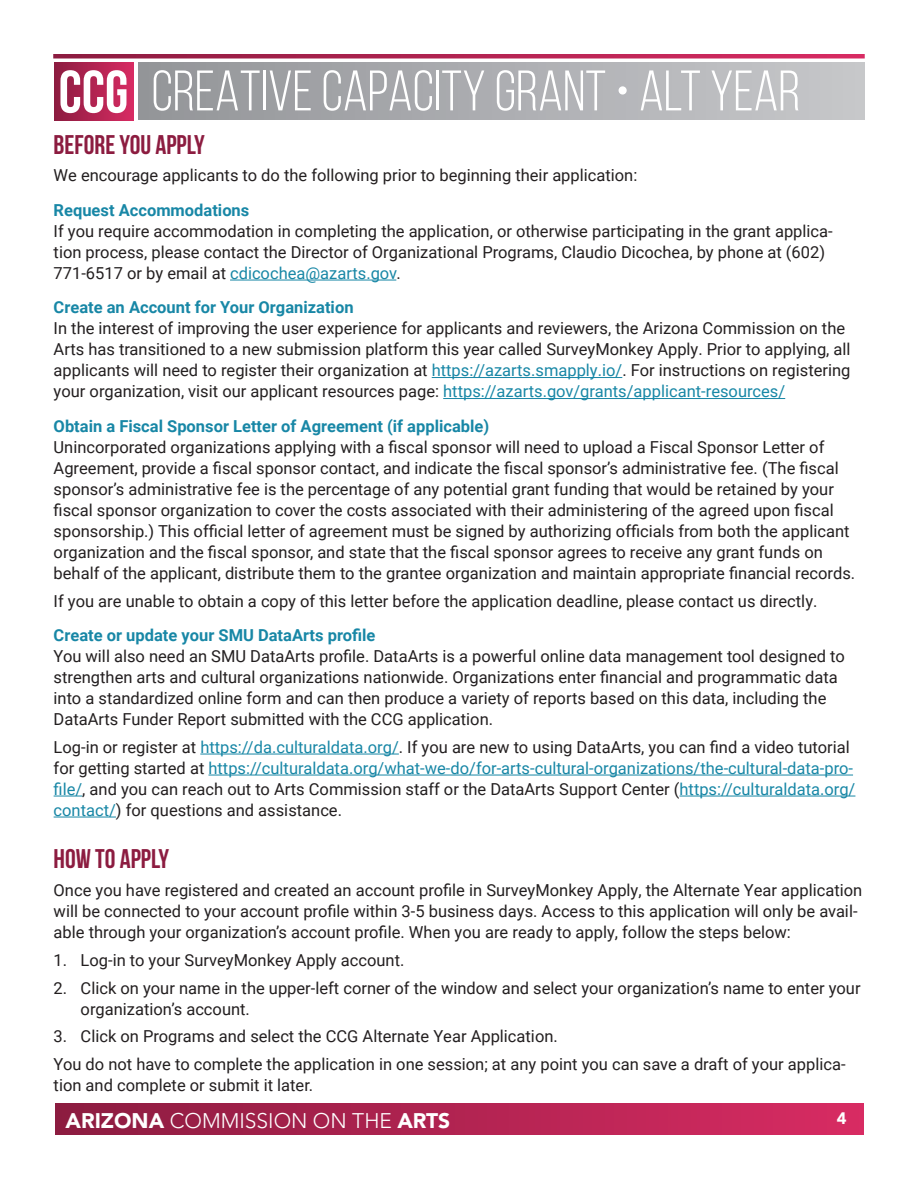
<style>
.page{position:relative;width:918px;height:1188px;background:#fff}
.page>*{position:absolute;margin:0;border:0;box-sizing:border-box;transform-origin:0 0}
.t1{font:57px "Bebas Neue";color:#fff}
.Header_2{font:700 27px "Bebas Neue";color:#8c1c40}
.t2{font:300 21px "Avenir LT Std";color:#fff}
.Body_1{font:16.5px/21px "Roboto";color:#231f20}
.Header_5{font:700 16.5px "Roboto";color:#1887a6}
.t3{font:900 16.5px "Avenir LT Std";color:#fff}
.s1{font-weight:700;font-size:60px}
.s2{color:#1887a6}
.s3{font-weight:900}
</style>
<div class="page">
<div style="left:138px;top:63px;width:727px;height:57px;background:linear-gradient(to right,#939598,#c7c8ca)"></div>
<div style="left:54px;top:63px;width:79px;height:57px;background:linear-gradient(to right,#8c1c40,#d72b62)"></div>
<div style="left:55px;top:1104px;width:809px;height:31px;background:linear-gradient(to right,#8c1c40,#d82b63)"></div>
<svg style="left:53px;top:54px;width:812px;height:4px;background:#b12351"></svg>
<hr style="left:230px;top:280px;width:166px;height:1px;background:#1887a6">
<hr style="left:432px;top:377px;width:190px;height:1px;background:#1887a6">
<hr style="left:443px;top:398px;width:342px;height:1px;background:#1887a6">
<hr style="left:200px;top:754px;width:199px;height:1px;background:#1887a6">
<hr style="left:208px;top:775px;width:645px;height:1px;background:#1887a6">
<svg style="left:54px;top:796px;width:28px;height:1px"></svg>
<hr style="left:680px;top:796px;width:175px;height:1px;background:#1887a6">
<hr style="left:54px;top:817px;width:62px;height:1px;background:#1887a6">
<h1 class="t1" style="left:59px;top:60px;width:743px"><span class="s1">CCG</span> CREATIVE CAPACITY GRANT • ALT YEAR</h1>
<p class="Header_2" style="left:54px;top:129px;width:153px">BEFORE YOU APPLY</p>
<p class="Body_1" style="left:54px;top:164px;width:585px">We encourage applicants to do the following prior to beginning their application:</p>
<p class="Header_5" style="left:54px;top:198px;width:197px">Request Accommodations</p>
<p class="Body_1" style="left:54px;top:220px;width:781px">If you require accommodation in completing the application, or otherwise participating in the grant applica&shy;tion process, please contact the Director of Organizational Programs, Claudio Dicochea, by phone at (602)<br>771-6517 or by email at <span class="s2">cdicochea@azarts.gov</span>.</p>
<p class="Header_5" style="left:54px;top:296px;width:301px">Create an Account for Your Organization</p>
<p class="Body_1" style="left:54px;top:317px;width:799px">In the interest of improving the user experience for applicants and reviewers, the Arizona Commission on the Arts has transitioned to a new submission platform this year called SurveyMonkey Apply. Prior to applying, all applicants will need to register their organization at <span class="s2">https://azarts.smapply.io/</span>. For instructions on registering your organization, visit our applicant resources page: <span class="s2">https://azarts.gov/grants/applicant-resources/</span></p>
<p class="Header_5" style="left:54px;top:414px;width:437px">Obtain a Fiscal Sponsor Letter of Agreement (if applicable)</p>
<p class="Body_1" style="left:54px;top:436px;width:803px">Unincorporated organizations applying with a fiscal sponsor will need to upload a Fiscal Sponsor Letter of Agreement, provide a fiscal sponsor contact, and indicate the fiscal sponsor’s administrative fee. (The fiscal sponsor’s administrative fee is the percentage of any potential grant funding that would be retained by your fiscal sponsor organization to cover the costs associated with their administering of the agreed upon fiscal sponsorship.) This official letter of agreement must be signed by authorizing officials from both the applicant organization and the fiscal sponsor, and state that the fiscal sponsor agrees to receive any grant funds on behalf of the applicant, distribute them to the grantee organization and maintain appropriate financial records.</p>
<p class="Body_1" style="left:54px;top:590px;width:765px">If you are unable to obtain a copy of this letter before the application deadline, please contact us directly.</p>
<p class="Header_5" style="left:54px;top:624px;width:323px">Create or update your SMU DataArts profile</p>
<p class="Body_1" style="left:54px;top:645px;width:793px">You will also need an SMU DataArts profile. DataArts is a powerful online data management tool designed to strengthen arts and cultural organizations nationwide. Organizations enter financial and programmatic data into a standardized online form and can then produce a variety of reports based on this data, including the DataArts Funder Report submitted with the CCG application.</p>
<p class="Body_1" style="left:54px;top:736px;width:803px">Log-in or register at <span class="s2">https://da.culturaldata.org/</span>. If you are new to using DataArts, you can find a video tutorial for getting started at <span class="s2">https://culturaldata.org/what-we-do/for-arts-cultural-organizations/the-cultural-data-pro&shy;file/</span>, and you can reach out to Arts Commission staff or the DataArts Support Center (<span class="s2">https://culturaldata.org/ contact/</span>) for questions and assistance.</p>
<p class="Header_2" style="left:54px;top:844px;width:117px">HOW TO APPLY</p>
<p class="Body_1" style="left:54px;top:879px;width:810px">Once you have registered and created an account profile in SurveyMonkey Apply, the Alternate Year application will be connected to your account profile within 3-5 business days. Access to this application will only be avail&shy;able through your organization’s account profile. When you are ready to apply, follow the steps below:</p>
<p class="Body_1" style="left:54px;top:949px;width:352px">1. Log-in to your SurveyMonkey Apply account.</p>
<p class="Body_1" style="left:81px;top:977px;width:782px;text-indent:-27px">2. Click on your name in the upper-left corner of the window and select your organization’s name to enter your organization’s account.</p>
<p class="Body_1" style="left:54px;top:1025px;width:506px">3. Click on Programs and select the CCG Alternate Year Application.</p>
<p class="Body_1" style="left:54px;top:1053px;width:793px">You do not have to complete the application in one session; at any point you can save a draft of your applica&shy;tion and complete or submit it later.</p>
<p class="t2" style="left:66px;top:1108px;width:386px"><span class="s3">ARIZONA</span> COMMISSION ON THE <span class="s3">ARTS</span></p>
<p class="t3" style="left:837px;top:1109px;width:11px">4</p>
</div>
